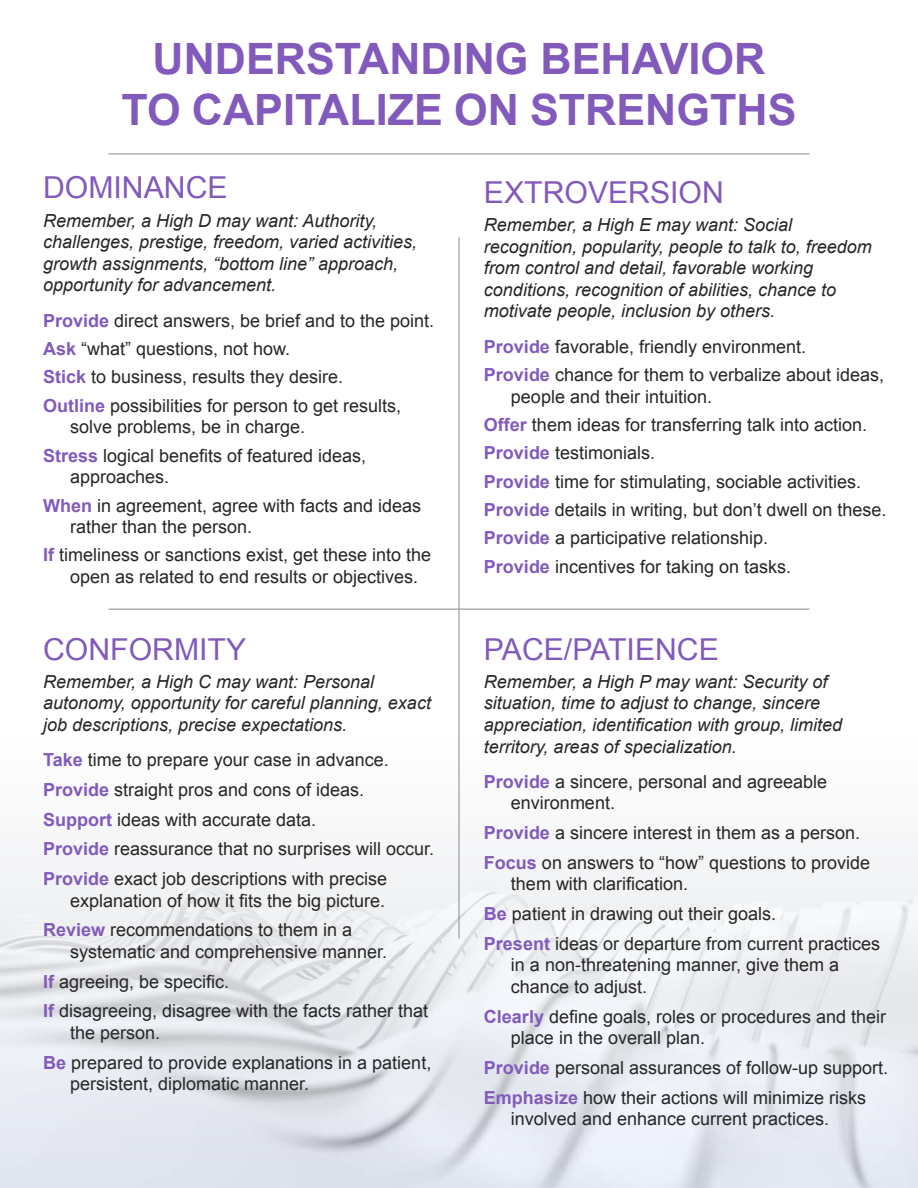
<style>
.page{position:relative;width:918px;height:1188px;background:#fff}
.page>*{position:absolute;margin:0;border:0;box-sizing:border-box;transform-origin:0 0}
.t1{font:700 43.2px/51.9px "Arial";color:#825abb;text-align:center}
.t2{font:30.15px "Arial";color:#825abb}
.t3{font:18px/28.3px "Arial";color:#262626}
.t4{font:italic 18px/21.6px "Arial";color:#262626}
.s1{font-weight:700;color:#825abb}
</style>
<div class="page">
<img style="left:0;top:858px;width:918px;height:330px">
<hr style="left:108px;top:153px;width:702px;height:1px;background:#939598">
<hr style="left:108px;top:609px;width:702px;height:1px;background:#939598">
<hr style="left:458px;top:237px;width:2px;height:702px;background:#939598">
<h1 class="t1" style="left:122px;top:34px;width:676px">UNDERSTANDING BEHAVIOR<br>TO CAPITALIZE ON STRENGTHS</h1>
<h2 class="t2" style="left:43px;top:168px;width:186px">DOMINANCE</h2>
<p class="t4" style="left:43px;top:210px;width:376px">Remember, a High D may want: Authority, challenges, prestige, freedom, varied activities, growth assignments, “bottom line” approach, opportunity for advancement.</p>
<p class="t3" style="left:43px;top:306px;width:393px"><span class="s1">Provide</span> direct answers, be brief and to the point.<br><span class="s1">Ask</span> “what” questions, not how.<br><span class="s1">Stick</span> to business, results they desire.<br><span class="s1">Outline</span> possibilities for person to get results,</p>
<p class="t3" style="left:43px;top:413px;width:325px;text-indent:27px">solve problems, be in charge.<br><span class="s1">Stress</span> logical benefits of featured ideas,</p>
<p class="t3" style="left:43px;top:463px;width:380px;text-indent:27px">approaches.<br><span class="s1">When</span> in agreement, agree with facts and ideas</p>
<p class="t3" style="left:43px;top:513px;width:390px;text-indent:27px">rather than the person.<br><span class="s1">If</span> timeliness or sanctions exist, get these into the</p>
<p class="t3" style="left:70px;top:563px;width:350px">open as related to end results or objectives.</p>
<h2 class="t2" style="left:43px;top:629px;width:205px">CONFORMITY</h2>
<p class="t4" style="left:43px;top:671px;width:389px">Remember, a High C may want: Personal autonomy, opportunity for careful planning, exact job descriptions, precise expectations.</p>
<p class="t3" style="left:43px;top:745px;width:393px;line-height:29.7px"><span class="s1">Take</span> time to prepare your case in advance.<br><span class="s1">Provide</span> straight pros and cons of ideas.<br><span class="s1">Support</span> ideas with accurate data.<br><span class="s1">Provide</span> reassurance that no surprises will occur.<br><span class="s1">Provide</span> exact job descriptions with precise</p>
<p class="t3" style="left:43px;top:886px;width:344px;line-height:29.7px;text-indent:27px">explanation of how it fits the big picture.<br><span class="s1">Review</span> recommendations to them in a</p>
<p class="t3" style="left:43px;top:937px;width:387px;line-height:29.7px;text-indent:27px">systematic and comprehensive manner.<br><span class="s1">If</span> agreeing, be specific.<br><span class="s1">If</span> disagreeing, disagree with the facts rather that</p>
<p class="t3" style="left:43px;top:1018px;width:390px;line-height:29.7px;text-indent:27px">the person.<br><span class="s1">Be</span> prepared to provide explanations in a patient,</p>
<p class="t3" style="left:70px;top:1070px;width:241px">persistent, diplomatic manner.</p>
<h2 class="t2" style="left:484px;top:172px;width:241px">EXTROVERSION</h2>
<p class="t4" style="left:484px;top:214px;width:389px">Remember, a High E may want: Social recognition, popularity, people to talk to, freedom from control and detail, favorable working conditions, recognition of abilities, chance to motivate people, inclusion by others.</p>
<p class="t3" style="left:484px;top:332px;width:402px"><span class="s1">Provide</span> favorable, friendly environment.<br><span class="s1">Provide</span> chance for them to verbalize about ideas,</p>
<p class="t3" style="left:484px;top:382px;width:404px;text-indent:27px">people and their intuition.<br><span class="s1">Offer</span> them ideas for transferring talk into action.<br><span class="s1">Provide</span> testimonials.<br><span class="s1">Provide</span> time for stimulating, sociable activities.<br><span class="s1">Provide</span> details in writing, but don’t dwell on these.<br><span class="s1">Provide</span> a participative relationship.<br><span class="s1">Provide</span> incentives for taking on tasks.</p>
<h2 class="t2" style="left:484px;top:629px;width:236px">PACE/PATIENCE</h2>
<p class="t4" style="left:484px;top:671px;width:360px">Remember, a High P may want: Security of situation, time to adjust to change, sincere appreciation, identification with group, limited territory, areas of specialization.</p>
<p class="t3" style="left:511px;top:771px;width:318px;line-height:21.6px;text-indent:-27px"><span class="s1">Provide</span> a sincere, personal and agreeable environment.</p>
<p class="t3" style="left:484px;top:818px;width:388px;line-height:29.7px"><span class="s1">Provide</span> a sincere interest in them as a person.<br><span class="s1">Focus</span> on answers to “how” questions to provide</p>
<p class="t3" style="left:484px;top:869px;width:398px;line-height:29.7px;text-indent:27px">them with clarification.<br><span class="s1">Be</span> patient in drawing out their goals.<br><span class="s1">Present</span> ideas or departure from current practices</p>
<p class="t3" style="left:511px;top:954px;width:330px;line-height:21.6px">in a non-threatening manner, give them a chance to adjust.</p>
<p class="t3" style="left:511px;top:1006px;width:377px;line-height:21.6px;text-indent:-27px"><span class="s1">Clearly</span> define goals, roles or procedures and their place in the overall plan.</p>
<p class="t3" style="left:484px;top:1053px;width:406px;line-height:29.7px"><span class="s1">Provide</span> personal assurances of follow-up support.<br><span class="s1">Emphasize</span> how their actions will minimize risks</p>
<p class="t3" style="left:511px;top:1105px;width:320px">involved and enhance current practices.</p>
</div>
